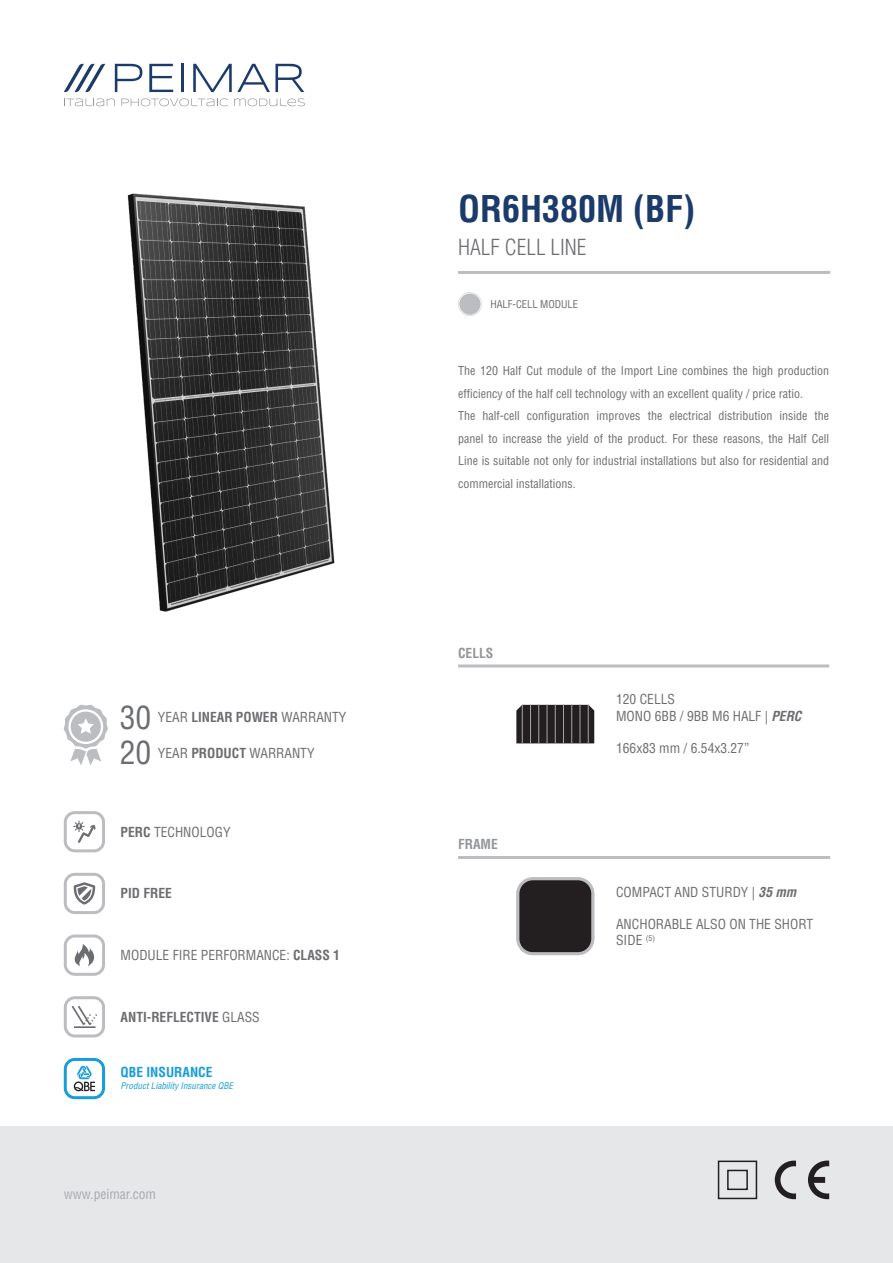
<style>
.page{position:relative;width:893px;height:1263px;background:#fff}
.page>*{position:absolute;margin:0;border:0;box-sizing:border-box;transform-origin:0 0}
.t1{font:700 condensed 36px "Helvetica LT Std";color:#1b3b6b}
.t2{font:condensed 31.5px "Helvetica LT Std";color:#6c6d70}
.t3{font:300 condensed 21.6px "Helvetica LT Std";color:#6c6d70}
.t4{font:condensed 13.5px/16.2px "Helvetica LT Std";color:#6c6d70}
.t5{font:700 condensed 13.5px "Helvetica LT Std";color:#6c6d70}
.t6{font:condensed 13.5px "Helvetica LT Std";color:#a8a9ad}
.t7{font:700 condensed 13.5px "Helvetica LT Std";color:#179dd9}
.t8{font:700 condensed 13.5px "Helvetica LT Std";color:#939598}
.t9{font:condensed 12px/22.5px "Helvetica LT Std";color:#6c6d70}
.t10{font:condensed 10.5px "Helvetica LT Std";color:#6c6d70}
.t11{font:italic condensed 9px "Helvetica LT Std";color:#179dd9}
.s1{font-weight:700}
.s2{font-weight:400}
.s3{font-weight:700;font-style:italic}
</style>
<div class="page">
<div style="left:0;top:1126px;width:893px;height:137px;background:#e6e7e9"></div>
<div style="left:718px;top:1160px;width:39px;height:39px;border:2px solid #231f20"></div>
<div style="left:727px;top:1170px;width:21px;height:20px;border:2px solid #231f20"></div>
<svg style="left:775px;top:1160px;width:21px;height:39px"></svg>
<svg style="left:808px;top:1160px;width:21px;height:39px"></svg>
<svg style="left:115px;top:64px;width:27px;height:28px"></svg>
<svg style="left:149px;top:64px;width:24px;height:28px"></svg>
<hr style="left:181px;top:64px;width:3px;height:28px;background:#1b3b6b">
<svg style="left:193px;top:64px;width:111px;height:28px"></svg>
<svg style="left:64px;top:64px;width:41px;height:28px"></svg>
<svg style="left:64px;top:98px;width:51px;height:8px"></svg>
<svg style="left:121px;top:98px;width:107px;height:8px"></svg>
<svg style="left:234px;top:98px;width:71px;height:8px"></svg>
<hr style="left:458px;top:664px;width:371px;height:3px;background:#bcbdc0">
<hr style="left:458px;top:856px;width:372px;height:3px;background:#bcbdc0">
<hr style="left:458px;top:271px;width:372px;height:3px;background:#bcbdc0">
<div style="left:518px;top:879px;width:75px;height:75px;background:#231f20;border-radius:15px"></div>
<div style="left:516px;top:877px;width:78px;height:78px;border:3px solid #bcbdc0;border-radius:15px"></div>
<svg style="left:458px;top:292px;width:24px;height:24px"></svg>
<svg style="left:64px;top:704px;width:44px;height:61px"></svg>
<img style="left:127px;top:193px;width:208px;height:419px">
<svg style="left:516px;top:705px;width:78px;height:38px;background:#2a2728"></svg>
<hr style="left:538px;top:704px;width:1px;height:40px;background:#a4a8a9">
<hr style="left:563px;top:704px;width:1px;height:40px;background:#a4a8a9">
<hr style="left:530px;top:704px;width:1px;height:40px;background:#a4a8a9">
<hr style="left:555px;top:704px;width:1px;height:40px;background:#a4a8a9">
<hr style="left:547px;top:704px;width:1px;height:40px;background:#a4a8a9">
<hr style="left:571px;top:704px;width:1px;height:40px;background:#a4a8a9">
<hr style="left:580px;top:704px;width:1px;height:40px;background:#a4a8a9">
<hr style="left:588px;top:704px;width:1px;height:40px;background:#a4a8a9">
<hr style="left:522px;top:704px;width:1px;height:40px;background:#a4a8a9">
<div style="left:64px;top:811px;width:41px;height:41px;border:3px solid #bcbdc0;border-radius:10px"></div>
<svg style="left:73px;top:820px;width:23px;height:23px"></svg>
<div style="left:64px;top:934px;width:41px;height:42px;border:3px solid #bcbdc0;border-radius:10px"></div>
<svg style="left:74px;top:944px;width:20px;height:22px"></svg>
<div style="left:64px;top:996px;width:41px;height:41px;border:3px solid #bcbdc0;border-radius:10px"></div>
<svg style="left:71px;top:1005px;width:26px;height:20px"></svg>
<hr style="left:74px;top:1026px;width:22px;height:2px;background:#6c6d70">
<div style="left:64px;top:1058px;width:41px;height:41px;border:3px solid #179dd9;border-radius:10px"></div>
<svg style="left:74px;top:1065px;width:21px;height:26px"></svg>
<div style="left:64px;top:873px;width:41px;height:41px;border:3px solid #bcbdc0;border-radius:10px"></div>
<svg style="left:74px;top:882px;width:21px;height:23px"></svg>
<p class="t2" style="left:120px;top:698px;width:33px">30</p>
<p class="t4" style="left:158px;top:709px;width:190px">YEAR <span class="s1">LINEAR POWER</span> WARRANTY</p>
<p class="t2" style="left:120px;top:733px;width:33px">20</p>
<p class="t4" style="left:158px;top:744px;width:158px">YEAR <span class="s1">PRODUCT</span> WARRANTY</p>
<p class="t4" style="left:121px;top:823px;width:111px"><span class="s1">PERC</span> TECHNOLOGY</p>
<p class="t5" style="left:121px;top:885px;width:53px">PID FREE</p>
<p class="t4" style="left:121px;top:947px;width:221px">MODULE FIRE PERFORMANCE: <span class="s1">CLASS 1</span></p>
<p class="t5" style="left:121px;top:1008px;width:141px">ANTI-REFLECTIVE <span class="s2">GLASS</span></p>
<p class="t7" style="left:121px;top:1064px;width:93px">QBE INSURANCE</p>
<p class="t11" style="left:121px;top:1080px;width:114px">Product Liability Insurance QBE</p>
<p class="t6" style="left:64px;top:1186px;width:94px">www.peimar.com</p>
<p class="t1" style="left:458px;top:187px;width:238px">OR6H380M (BF)</p>
<p class="t3" style="left:458px;top:234px;width:130px">HALF CELL LINE</p>
<p class="t10" style="left:490px;top:297px;width:89px">HALF-CELL MODULE</p>
<p class="t9" style="left:458px;top:359px;width:373px">The 120 Half Cut module of the Import Line combines the high production efficiency of the half cell technology with an excellent quality / price ratio.</p>
<p class="t9" style="left:458px;top:404px;width:373px;text-align:justify">The half-cell configuration improves the electrical distribution inside the panel to increase the yield of the product. For these reasons, the Half Cell Line is suitable not only for industrial installations but also for residential and commercial installations.</p>
<p class="t8" style="left:458px;top:644px;width:37px">CELLS</p>
<p class="t8" style="left:458px;top:835px;width:41px">FRAME</p>
<p class="t4" style="left:616px;top:691px;width:60px">120 CELLS</p>
<p class="t4" style="left:616px;top:708px;width:187px">MONO 6BB / 9BB M6 HALF | <span class="s3">PERC</span></p>
<p class="t4" style="left:616px;top:740px;width:135px">166x83 mm / 6.54x3.27”</p>
<p class="t4" style="left:616px;top:884px;width:182px">COMPACT AND STURDY | <span class="s3">35 mm</span></p>
<p class="t4" style="left:616px;top:916px;width:199px">ANCHORABLE ALSO ON THE SHORT<br>SIDE <sup>(5)</sup></p>
</div>
